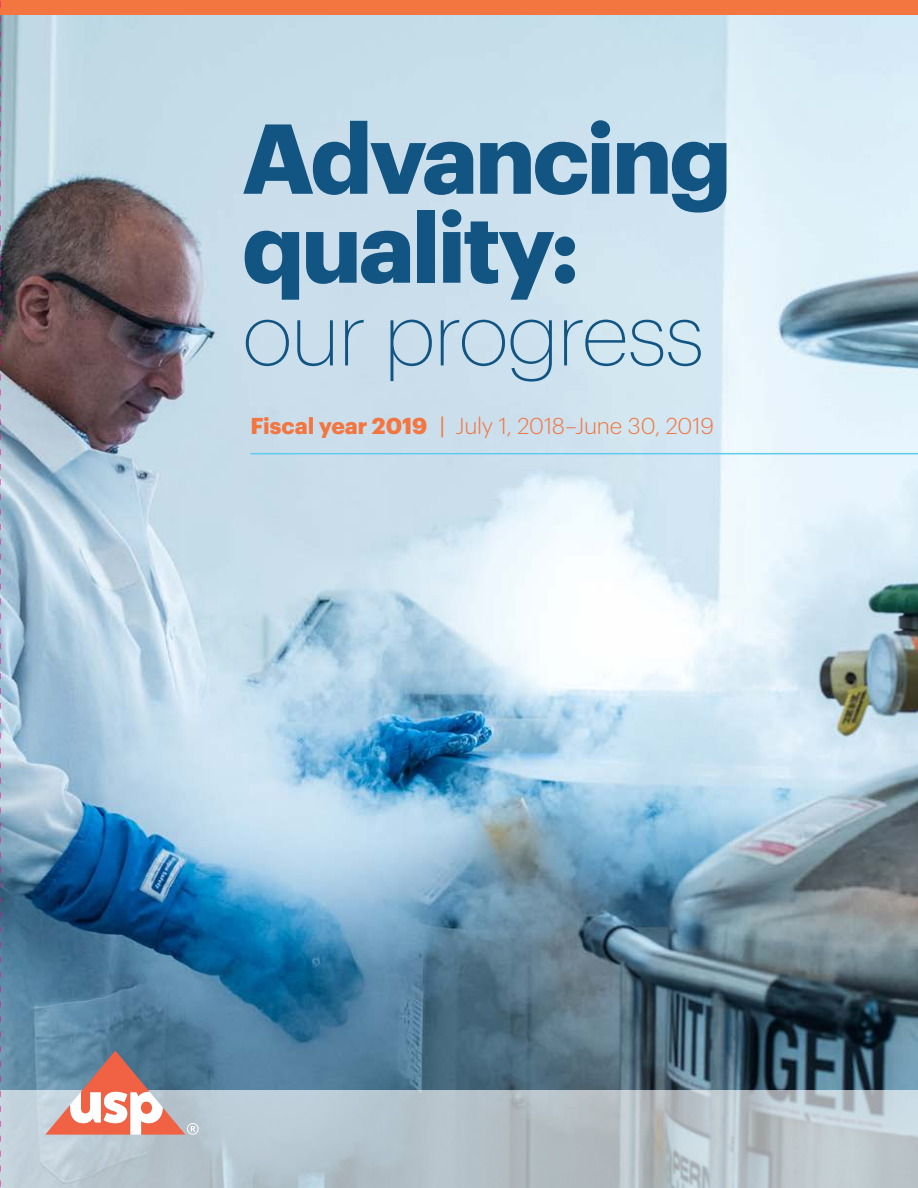
<style>
.page{position:relative;width:918px;height:1188px;background:#fff}
.page>*{position:absolute;margin:0;border:0;box-sizing:border-box;transform-origin:0 0}
.t1{font:700 96.9px/88.9px "Graphik";letter-spacing:-.03em;color:#125582}
.t2{font:200 86.25px "Graphik";letter-spacing:-.02em;color:#125582}
.t3{font:300 22.5px "Graphik";letter-spacing:-.01em;color:#f37540}
.s1{font-weight:700}
.s2{font-weight:400}
</style>
<div class="page">
<img style="left:1px;top:15px;width:917px;height:1075px">
<div style="left:0;top:0;width:918px;height:15px;background:#f37540"></div>
<svg style="left:1px;top:1090px;width:917px;height:98px;background:#b8c4cb"></svg>
<svg style="left:45px;top:1051px;width:154px;height:84px;background:#af979a"></svg>
<hr style="left:251px;top:453px;width:667px;height:1px;background:#5fcbf0">
<svg style="left:0;top:1px;width:1px;height:1187px"></svg>
<h1 class="t1" style="left:242px;top:105px;width:491px">Advancing quality:</h1>
<h2 class="t2" style="left:242px;top:272px;width:464px">our progress</h2>
<p class="t3" style="left:251px;top:409px;width:465px"><span class="s1">Fiscal year 2019</span> <span class="s2">|</span> July 1, 2018–June 30, 2019</p>
</div>
